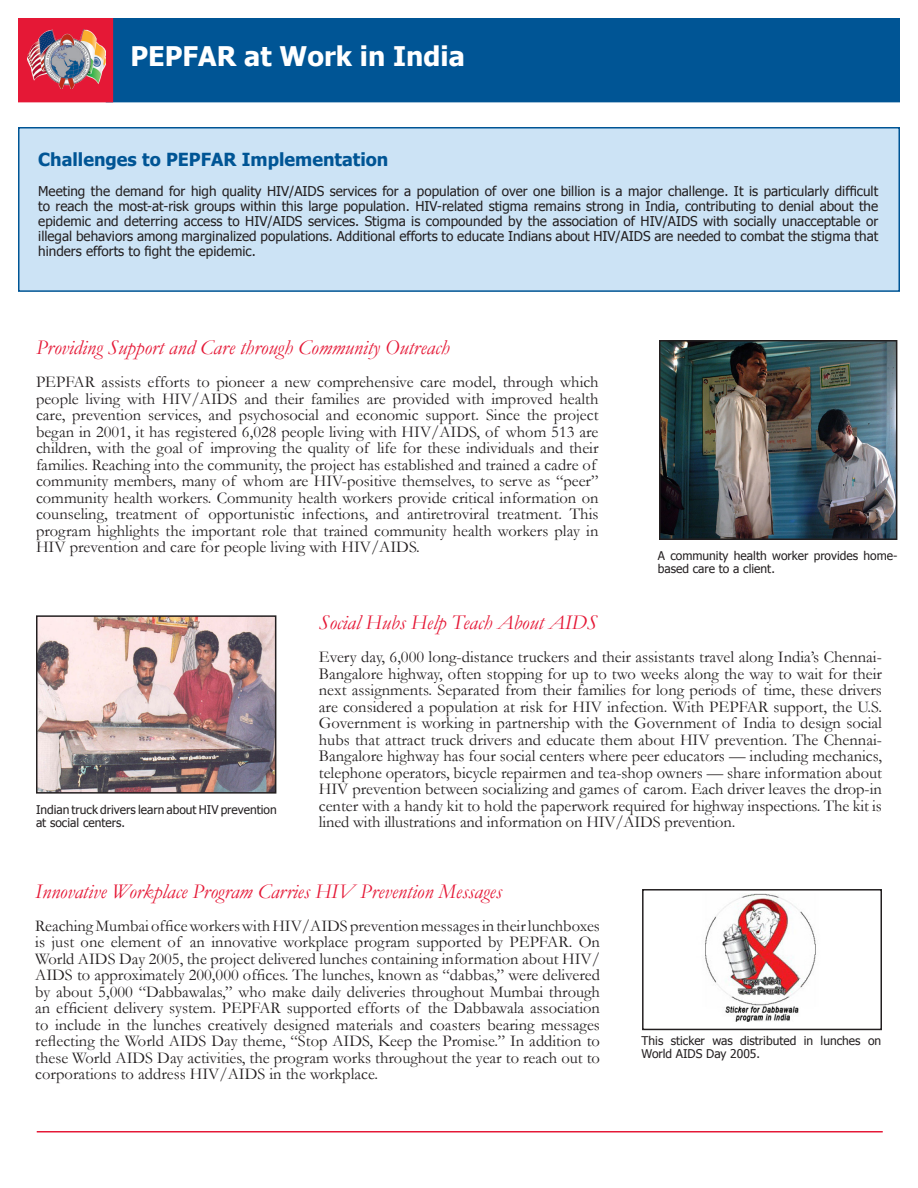
<style>
.page{position:relative;width:918px;height:1188px;background:#fff}
.page>*{position:absolute;margin:0;border:0;box-sizing:border-box;transform-origin:0 0}
.t1{font:700 27px "Tahoma";color:#fff}
.t2{font:italic 21px "Garamond";color:#e51836}
.t3{font:700 18px "Tahoma";color:#005595}
.t4{font:16.5px/16.5px "Garamond";color:#231f20;text-align:justify}
.t5{font:13.5px/15px "Tahoma";color:#231f20;text-align:justify}
.t6{font:12px/13.5px "Tahoma";color:#231f20}
</style>
<div class="page">
<div style="left:106px;top:19px;width:793px;height:83px;background:#005595"></div>
<div style="left:106px;top:18px;width:794px;height:84px;border:2px solid #005595"></div>
<div style="left:19px;top:19px;width:93px;height:83px;background:#e51836"></div>
<div style="left:18px;top:18px;width:95px;height:84px;border:2px solid #e51836"></div>
<div style="left:19px;top:128px;width:880px;height:163px;background:#cce3f5"></div>
<div style="left:18px;top:127px;width:882px;height:165px;border:2px solid #005595"></div>
<img style="left:662px;top:343px;width:232px;height:194px">
<div style="left:659px;top:340px;width:238px;height:200px;border:2px solid #231f20"></div>
<img style="left:39px;top:618px;width:234px;height:173px">
<div style="left:36px;top:615px;width:240px;height:179px;border:2px solid #231f20"></div>
<img style="left:705px;top:894px;width:111px;height:128px">
<div style="left:642px;top:889px;width:240px;height:141px;border:2px solid #231f20"></div>
<hr style="left:37px;top:1131px;width:846px;height:1px;background:#e51836">
<img style="left:28px;top:29px;width:78px;height:59px">
<p class="t1" style="left:130px;top:37px;width:336px">PEPFAR at Work in India</p>
<p class="t3" style="left:38px;top:146px;width:352px">Challenges to PEPFAR Implementation</p>
<p class="t5" style="left:38px;top:183px;width:842px">Meeting the demand for high quality HIV/AIDS services for a population of over one billion is a major challenge. It is particularly difficult to reach the most-at-risk groups within this large population. HIV-related stigma remains strong in India, contributing to denial about the epidemic and deterring access to HIV/AIDS services. Stigma is compounded by the association of HIV/AIDS with socially unacceptable or illegal behaviors among marginalized populations. Additional efforts to educate Indians about HIV/AIDS are needed to combat the stigma that hinders efforts to fight the epidemic.</p>
<p class="t2" style="left:36px;top:334px;width:415px">Providing Support and Care through Community Outreach</p>
<p class="t4" style="left:36px;top:374px;width:564px;text-align:left">PEPFAR assists efforts to pioneer a new comprehensive care model, through which people living with HIV/AIDS and their families are provided with improved health care, prevention services, and psychosocial and economic support. Since the project began in 2001, it has registered 6,028 people living with HIV/AIDS, of whom 513 are children, with the goal of improving the quality of life for these individuals and their families. Reaching into the community, the project has established and trained a cadre of community members, many of whom are HIV-positive themselves, to serve as “peer” community health workers. Community health workers provide critical information on counseling, treatment of opportunistic infections, and antiretroviral treatment. This program highlights the important role that trained community health workers play in HIV prevention and care for people living with HIV/AIDS.</p>
<p class="t6" style="left:658px;top:548px;width:241px">A community health worker provides home&shy;based care to a client.</p>
<p class="t6" style="left:36px;top:802px;width:242px">Indian truck drivers learn about HIV prevention at social centers.</p>
<p class="t2" style="left:319px;top:608px;width:280px">Social Hubs Help Teach About AIDS</p>
<p class="t4" style="left:319px;top:648px;width:565px">Every day, 6,000 long-distance truckers and their assistants travel along India’s Chennai-Bangalore highway, often stopping for up to two weeks along the way to wait for their next assignments. Separated from their families for long periods of time, these drivers are considered a population at risk for HIV infection. With PEPFAR support, the U.S.<br>Government is working in partnership with the Government of India to design social hubs that attract truck drivers and educate them about HIV prevention. The Chennai-Bangalore highway has four social centers where peer educators — including mechanics, telephone operators, bicycle repairmen and tea-shop owners — share information about HIV prevention between socializing and games of carom. Each driver leaves the drop-in center with a handy kit to hold the paperwork required for highway inspections. The kit is lined with illustrations and information on HIV/AIDS prevention.</p>
<p class="t2" style="left:35px;top:877px;width:468px">Innovative Workplace Program Carries HIV Prevention Messages</p>
<p class="t4" style="left:35px;top:917px;width:566px">Reaching Mumbai office workers with HIV/AIDS prevention messages in their lunchboxes is just one element of an innovative workplace program supported by PEPFAR. On World AIDS Day 2005, the project delivered lunches containing information about HIV/ AIDS to approximately 200,000 offices. The lunches, known as “dabbas,” were delivered by about 5,000 “Dabbawalas,” who make daily deliveries throughout Mumbai through an efficient delivery system. PEPFAR supported efforts of the Dabbawala association to include in the lunches creatively designed materials and coasters bearing messages reflecting the World AIDS Day theme, “Stop AIDS, Keep the Promise.” In addition to these World AIDS Day activities, the program works throughout the year to reach out to corporations to address HIV/AIDS in the workplace.</p>
<p class="t6" style="left:642px;top:1033px;width:241px">This sticker was distributed in lunches on<br>World AIDS Day 2005.</p>
</div>
